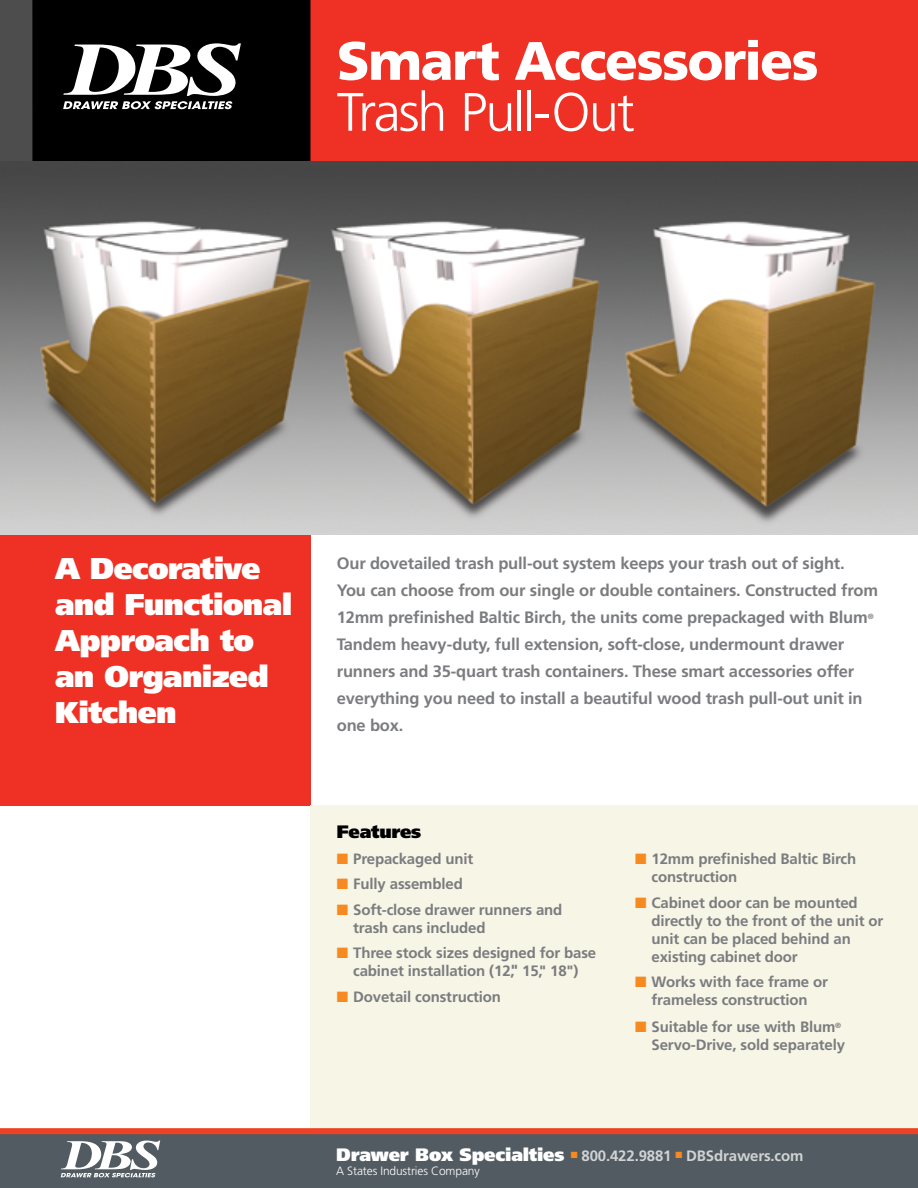
<style>
.page{position:relative;width:918px;height:1188px;background:#fff}
.page>*{position:absolute;margin:0;border:0;box-sizing:border-box;transform-origin:0 0}
.t1{font:900 54px "Frutiger";letter-spacing:-.03em;color:#fff}
.t2{font:300 54px "Frutiger";letter-spacing:-.04em;color:#fff}
.t3{font:900 30px/36px "Frutiger";letter-spacing:-.02em;color:#fff}
.t4{font:900 18px "Frutiger";letter-spacing:-.01em;color:#000}
.t5{font:700 16.5px/27px "Frutiger";letter-spacing:-.01em;color:#7b7c7f}
.t6{font:700 15px/18px "Frutiger";letter-spacing:-.01em;color:#7b7c7f}
.t7{font:700 15px "Frutiger";letter-spacing:-.01em;color:#d1d3d4}
.t8{font:300 12px "Frutiger";letter-spacing:-.01em;color:#fff}
.s1{color:#f6891f}
.s2{font-weight:900;font-stretch:condensed}
.s3{font-weight:900;font-size:18px;color:#fff}
</style>
<div class="page">
<div style="left:0;top:0;width:46px;height:161px;background:#4d4d4d"></div>
<div style="left:32px;top:0;width:278px;height:161px;background:#000"></div>
<div style="left:310px;top:0;width:608px;height:161px;background:#ee3124"></div>
<img style="left:0;top:161px;width:918px;height:374px">
<div style="left:0;top:535px;width:310px;height:271px;background:#ee3124"></div>
<div style="left:310px;top:806px;width:608px;height:324px;background:#f7f5e6"></div>
<div style="left:0;top:1134px;width:918px;height:54px;background:#515b61"></div>
<svg style="left:63px;top:43px;width:178px;height:66px"></svg>
<div style="left:0;top:1128px;width:918px;height:6px;background:#ef4123"></div>
<svg style="left:61px;top:1141px;width:99px;height:36px"></svg>
<h1 class="t1" style="left:337px;top:28px;width:483px">Smart Accessories</h1>
<h1 class="t2" style="left:337px;top:82px;width:300px">Trash Pull-Out</h1>
<h2 class="t3" style="left:55px;top:550px;width:239px">A Decorative and Functional<br>Approach to an Organized<br>Kitchen</h2>
<p class="t5" style="left:337px;top:550px;width:543px">Our dovetailed trash pull-out system keeps your trash out of sight.<br>You can choose from our single or double containers. Constructed from 12mm prefinished Baltic Birch, the units come prepackaged with Blum<sup>® </sup>Tandem heavy-duty, full extension, soft-close, undermount drawer runners and 35-quart trash containers. These smart accessories offer everything you need to install a beautiful wood trash pull-out unit in one box.</p>
<p class="t4" style="left:337px;top:821px;width:86px">Features</p>
<p class="t6" style="left:337px;top:849px;width:138px"><span class="s1">■</span> Prepackaged unit</p>
<p class="t6" style="left:337px;top:875px;width:128px"><span class="s1">■</span> Fully assembled</p>
<p class="t6" style="left:353px;top:900px;width:211px;text-indent:-16px"><span class="s1">■</span> Soft-close drawer runners and trash cans included</p>
<p class="t6" style="left:337px;top:944px;width:261px;text-align:center"><span class="s1">■</span> Three stock sizes designed for base cabinet installation (12,<span class="s2">"</span> 15," 18")</p>
<p class="t6" style="left:337px;top:987px;width:166px"><span class="s1">■</span> Dovetail construction</p>
<p class="t6" style="left:652px;top:850px;width:206px;text-indent:-16px"><span class="s1">■</span> 12mm prefinished Baltic Birch construction</p>
<p class="t6" style="left:652px;top:893px;width:233px;text-indent:-16px"><span class="s1">■</span> Cabinet door can be mounted directly to the front of the unit or unit can be placed behind an existing cabinet door</p>
<p class="t6" style="left:635px;top:973px;width:194px;text-align:center"><span class="s1">■</span> Works with face frame or frameless construction</p>
<p class="t6" style="left:635px;top:1018px;width:212px;text-align:right"><span class="s1">■</span> Suitable for use with Blum<sup>®<br></sup>Servo-Drive, sold separately</p>
<p class="t7" style="left:336px;top:1147px;width:469px"><span class="s3">Drawer Box Specialties</span> <sup>■</sup> 800.422.9881 <sup>■</sup> DBSdrawers.com</p>
<p class="t8" style="left:336px;top:1164px;width:145px">A States Industries Company</p>
</div>
